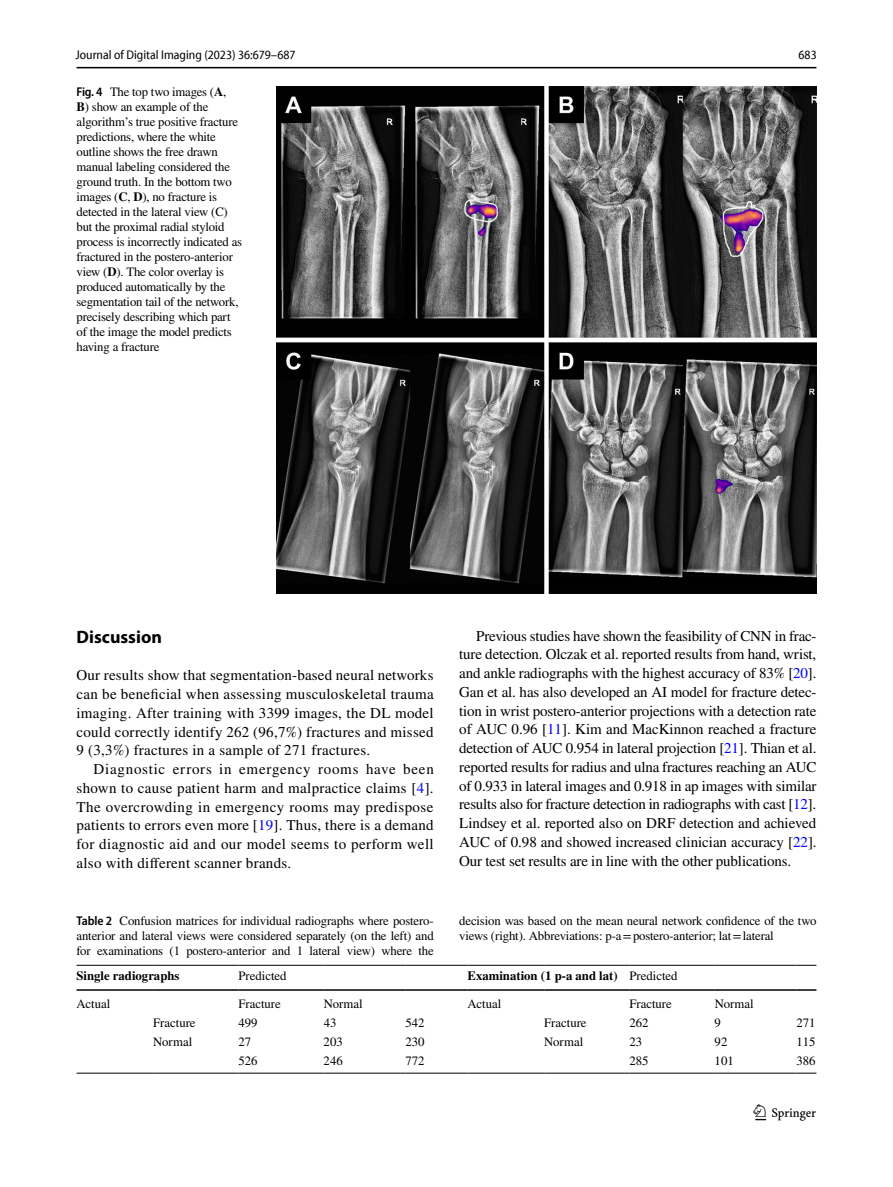
<style>
.page{position:relative;width:893px;height:1187px;background:#fff}
.page>*{position:absolute;margin:0;border:0;box-sizing:border-box;transform-origin:0 0}
.t1{font:22.5px "Springnew Regular 3";color:#000}
.t2{font:700 18px "Myriad Pro";color:#000}
.t3{font:15px/18.8px "STIX";letter-spacing:.015em;color:#000;text-align:justify}
.t4{font:12.75px/15px "STIX";letter-spacing:-.015em;color:#000}
.t5{font:700 12.75px "STIX";color:#000}
.t6{font:semi-condensed 12.75px "Myriad Pro Unic";color:#000}
.s1{font-family:"Myriad Pro";font-weight:600;font-stretch:semi-condensed}
.s2{font-weight:700}
.s3{color:#00f}
.s4{font-weight:400}
</style>
<div class="page">
<hr style="left:77px;top:67px;width:739px;height:1px;background:#000">
<img style="left:276px;top:87px;width:540px;height:507px">
<hr style="left:77px;top:964px;width:76px;height:1px;background:#000">
<hr style="left:153px;top:964px;width:85px;height:1px;background:#000">
<hr style="left:77px;top:989px;width:76px;height:1px;background:#000">
<hr style="left:153px;top:989px;width:85px;height:1px;background:#000">
<hr style="left:238px;top:964px;width:86px;height:1px;background:#000">
<hr style="left:324px;top:964px;width:82px;height:1px;background:#000">
<hr style="left:238px;top:989px;width:86px;height:1px;background:#000">
<hr style="left:324px;top:989px;width:82px;height:1px;background:#000">
<hr style="left:406px;top:964px;width:61px;height:1px;background:#000">
<hr style="left:406px;top:989px;width:61px;height:1px;background:#000">
<hr style="left:467px;top:964px;width:77px;height:1px;background:#000">
<hr style="left:544px;top:964px;width:85px;height:1px;background:#000">
<hr style="left:467px;top:989px;width:77px;height:1px;background:#000">
<hr style="left:544px;top:989px;width:85px;height:1px;background:#000">
<hr style="left:629px;top:964px;width:86px;height:1px;background:#000">
<hr style="left:715px;top:964px;width:82px;height:1px;background:#000">
<hr style="left:629px;top:989px;width:86px;height:1px;background:#000">
<hr style="left:715px;top:989px;width:82px;height:1px;background:#000">
<svg style="left:797px;top:964px;width:19px;height:1px"></svg>
<svg style="left:797px;top:989px;width:19px;height:1px"></svg>
<hr style="left:77px;top:1072px;width:76px;height:1px;background:#000">
<hr style="left:467px;top:1072px;width:77px;height:1px;background:#000">
<hr style="left:153px;top:1072px;width:85px;height:1px;background:#000">
<hr style="left:238px;top:1072px;width:86px;height:1px;background:#000">
<hr style="left:324px;top:1072px;width:82px;height:1px;background:#000">
<hr style="left:406px;top:1072px;width:61px;height:1px;background:#000">
<hr style="left:544px;top:1072px;width:85px;height:1px;background:#000">
<hr style="left:629px;top:1072px;width:86px;height:1px;background:#000">
<hr style="left:715px;top:1072px;width:82px;height:1px;background:#000">
<svg style="left:797px;top:1072px;width:19px;height:1px"></svg>
<p class="t6" style="left:76px;top:50px;width:221px">Journal of Digital Imaging (2023) 36:679–687</p>
<p class="t6" style="left:799px;top:50px;width:20px">683</p>
<p class="t4" style="left:77px;top:85px;width:167px"><span class="s1">Fig. 4</span> The top two images (<span class="s2">A</span>,<br><span class="s2">B</span>) show an example of the algorithm’s true positive fracture predictions, where the white outline shows the free drawn manual labeling considered the ground truth. In the bottom two images (<span class="s2">C</span>, <span class="s2">D</span>), no fracture is detected in the lateral view (C) but the proximal radial styloid process is incorrectly indicated as fractured in the postero-anterior view (<span class="s2">D</span>). The color overlay is produced automatically by the segmentation tail of the network, precisely describing which part of the image the model predicts having a fracture</p>
<p class="t2" style="left:77px;top:625px;width:87px">Discussion</p>
<p class="t3" style="left:77px;top:666px;width:359px">Our results show that segmentation-based neural networks can be beneficial when assessing musculoskeletal trauma imaging. After training with 3399 images, the DL model could correctly identify 262 (96,7%) fractures and missed 9 (3,3%) fractures in a sample of 271 fractures.</p>
<p class="t3" style="left:77px;top:760px;width:359px;text-indent:17px">Diagnostic errors in emergency rooms have been shown to cause patient harm and malpractice claims [<span class="s3">4</span>].<br>The overcrowding in emergency rooms may predispose patients to errors even more [<span class="s3">19</span>]. Thus, there is a demand for diagnostic aid and our model seems to perform well also with different scanner brands.</p>
<p class="t3" style="left:459px;top:627px;width:359px;text-indent:17px">Previous studies have shown the feasibility of CNN in frac&shy;ture detection. Olczak et al. reported results from hand, wrist, and ankle radiographs with the highest accuracy of 83% [<span class="s3">20</span>].<br>Gan et al. has also developed an AI model for fracture detec&shy;tion in wrist postero-anterior projections with a detection rate of AUC 0.96 [<span class="s3">11</span>]. Kim and MacKinnon reached a fracture detection of AUC 0.954 in lateral projection [<span class="s3">21</span>]. Thian et al. reported results for radius and ulna fractures reaching an AUC of 0.933 in lateral images and 0.918 in ap images with similar results also for fracture detection in radiographs with cast [<span class="s3">12</span>].<br>Lindsey et al. reported also on DRF detection and achieved AUC of 0.98 and showed increased clinician accuracy [<span class="s3">22</span>].<br>Our test set results are in line with the other publications.</p>
<p class="t4" style="left:77px;top:913px;width:359px;text-align:justify"><span class="s1">Table 2</span> Confusion matrices for individual radiographs where postero&shy;anterior and lateral views were considered separately (on the left) and for examinations (1 postero-anterior and 1 lateral view) where the</p>
<p class="t4" style="left:459px;top:913px;width:359px">decision was based on the mean neural network confidence of the two views (right). Abbreviations: p-a=postero-anterior; lat=lateral</p>
<p class="t5" style="left:77px;top:968px;width:104px">Single radiographs</p>
<p class="t4" style="left:238px;top:969px;width:50px">Predicted</p>
<p class="t5" style="left:467px;top:968px;width:212px">Examination (1 p-a and lat) <span class="s4">Predicted</span></p>
<p class="t4" style="left:77px;top:997px;width:35px">Actual</p>
<p class="t4" style="left:238px;top:997px;width:44px">Fracture</p>
<p class="t4" style="left:324px;top:997px;width:41px">Normal</p>
<p class="t4" style="left:467px;top:997px;width:35px">Actual</p>
<p class="t4" style="left:629px;top:997px;width:44px">Fracture</p>
<p class="t4" style="left:715px;top:997px;width:41px">Normal</p>
<p class="t4" style="left:153px;top:1016px;width:44px">Fracture</p>
<p class="t4" style="left:238px;top:1016px;width:21px">499</p>
<p class="t4" style="left:324px;top:1016px;width:14px">43</p>
<p class="t4" style="left:405px;top:1016px;width:21px">542</p>
<p class="t4" style="left:544px;top:1016px;width:44px">Fracture</p>
<p class="t4" style="left:629px;top:1016px;width:21px">262</p>
<p class="t4" style="left:715px;top:1016px;width:8px">9</p>
<p class="t4" style="left:796px;top:1016px;width:21px">271</p>
<p class="t4" style="left:153px;top:1034px;width:41px">Normal</p>
<p class="t4" style="left:238px;top:1034px;width:14px">27</p>
<p class="t4" style="left:324px;top:1034px;width:21px">203</p>
<p class="t4" style="left:405px;top:1034px;width:21px">230</p>
<p class="t4" style="left:544px;top:1034px;width:41px">Normal</p>
<p class="t4" style="left:629px;top:1034px;width:14px">23</p>
<p class="t4" style="left:715px;top:1034px;width:14px">92</p>
<p class="t4" style="left:796px;top:1034px;width:21px">115</p>
<p class="t4" style="left:238px;top:1053px;width:21px">526</p>
<p class="t4" style="left:324px;top:1053px;width:21px">246</p>
<p class="t4" style="left:405px;top:1053px;width:21px">772</p>
<p class="t4" style="left:629px;top:1053px;width:21px">285</p>
<p class="t4" style="left:715px;top:1053px;width:21px">101</p>
<p class="t4" style="left:796px;top:1053px;width:21px">386</p>
<h1 class="t1" style="left:755px;top:1104px;width:62px">1 3</h1>
</div>
